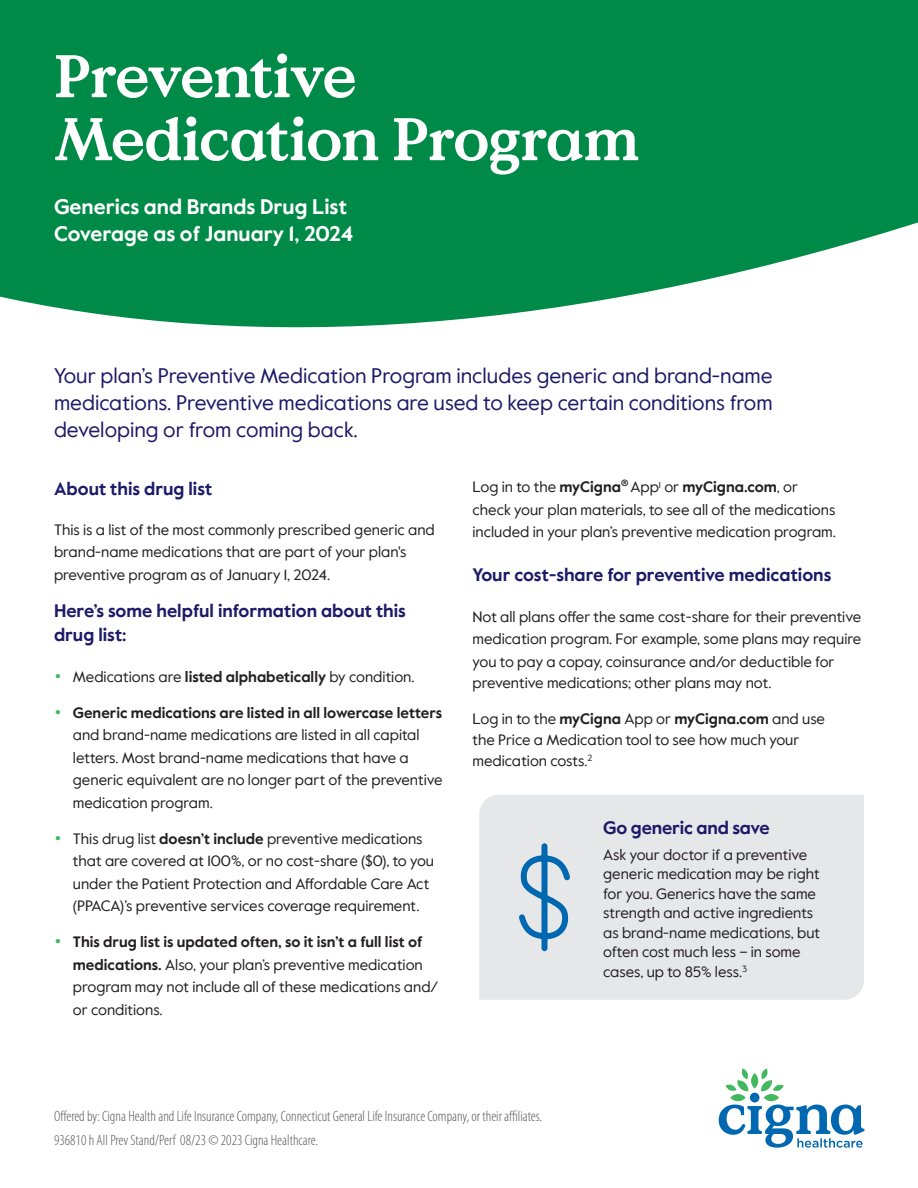
<style>
.page{position:relative;width:918px;height:1188px;background:#fff}
.page>*{position:absolute;margin:0;border:0;box-sizing:border-box;transform-origin:0 0}
.CHC_Headline_bold_40_42{font:700 60px "Value Serif Pro";letter-spacing:-.025em;color:#fff}
.CHC_Intro_copy_regular_14_18{font:21px/27px "Value Sans Pro";color:#1d1a68;text-align:justify}
.CHC_Subheadline_bold_14_17{font:700 21px "Value Sans Pro";color:#fff}
.CHC_Sectionhead_body_bold_12_16{font:700 18px/24px "Value Sans Pro";color:#1d1a68}
.CHC_Subhead_body_bold_14_17{font:700 18px "Value Sans Pro";letter-spacing:-.01em;color:#1d1a68}
.CHC_Bullet_copy_regular_9_5_13{font:15px/22.5px "Value Sans Pro";color:#231f20}
.CHC_Body_copy_regular_9_5_13{font:15px/22.5px "Value Sans Pro";color:#231f20}
.CHC_Sectionhead_body_bold_12_16-2{font:15px/22.5px "Value Sans Pro";color:#231f20;text-align:justify}
.CHC_Legal_copy_Cat{font:300 condensed 15px "Myriad Pro";color:#57585a}
.Legal_copy_Cat{font:300 condensed 15px "Myriad Pro";color:#57585a}
.s1{font-size:27px;color:#43b85f}
.s2{font-weight:700}
</style>
<div class="page">
<svg style="left:0;top:0;width:918px;height:328px;background:#169457"></svg>
<svg style="left:719px;top:1069px;width:146px;height:79px"></svg>
<div style="left:479px;top:795px;width:385px;height:205px;background:#e6e7e9"></div>
<svg style="left:515px;top:840px;width:59px;height:114px;background:#acc6da"></svg>
<p class="CHC_Headline_bold_40_42" style="left:54px;top:40px;width:304px">Preventive</p>
<p class="CHC_Headline_bold_40_42" style="left:54px;top:103px;width:587px">Medication Program</p>
<p class="CHC_Subheadline_bold_14_17" style="left:54px;top:194px;width:295px">Generics and Brands Drug List</p>
<p class="CHC_Subheadline_bold_14_17" style="left:54px;top:221px;width:301px">Coverage as of January 1, 2024</p>
<p class="CHC_Intro_copy_regular_14_18" style="left:54px;top:363px;width:720px">Your plan’s Preventive Medication Program includes generic and brand-name medications. Preventive medications are used to keep certain conditions from developing or from coming back.</p>
<p class="CHC_Sectionhead_body_bold_12_16" style="left:54px;top:477px;width:160px">About this drug list</p>
<p class="CHC_Body_copy_regular_9_5_13" style="left:54px;top:519px;width:382px">This is a list of the most commonly prescribed generic and brand-name medications that are part of your plan's preventive program as of January 1, 2024.</p>
<p class="CHC_Sectionhead_body_bold_12_16" style="left:54px;top:600px;width:353px">Here’s some helpful information about this drug list:</p>
<p class="CHC_Bullet_copy_regular_9_5_13" style="left:54px;top:666px;width:362px"><span class="s1">•</span> Medications are <span class="s2">listed alphabetically</span> by condition.</p>
<p class="CHC_Bullet_copy_regular_9_5_13" style="left:73px;top:702px;width:371px;text-indent:-19px"><span class="s1">•</span> <span class="s2">Generic medications are listed in all lowercase letters </span>and brand-name medications are listed in all capital letters. Most brand-name medications that have a generic equivalent are no longer part of the preventive medication program.</p>
<p class="CHC_Bullet_copy_regular_9_5_13" style="left:73px;top:828px;width:363px;text-indent:-19px"><span class="s1">•</span> This drug list <span class="s2">doesn’t include</span> preventive medications that are covered at 100%, or no cost-share ($0), to you under the Patient Protection and Affordable Care Act (PPACA)’s preventive services coverage requirement.</p>
<p class="CHC_Bullet_copy_regular_9_5_13" style="left:73px;top:931px;width:367px;text-indent:-19px"><span class="s1">•</span> <span class="s2">This drug list is updated often, so it isn’t a full list of medications.</span> Also, your plan’s preventive medication program may not include all of these medications and/ or conditions.</p>
<p class="CHC_Body_copy_regular_9_5_13" style="left:472px;top:476px;width:365px">Log in to the <span class="s2">myCigna</span><sup>®</sup> App<sup>1</sup> or <span class="s2">myCigna.com</span>, or check your plan materials, to see all of the medications included in your plan’s preventive medication program.</p>
<p class="CHC_Sectionhead_body_bold_12_16" style="left:472px;top:564px;width:360px">Your cost-share for preventive medications</p>
<p class="CHC_Sectionhead_body_bold_12_16-2" style="left:472px;top:606px;width:390px">Not all plans offer the same cost-share for their preventive medication program. For example, some plans may require you to pay a copay, coinsurance and/or deductible for</p>
<p class="CHC_Sectionhead_body_bold_12_16-2" style="left:472px;top:672px;width:300px">preventive medications; other plans may not.</p>
<p class="CHC_Body_copy_regular_9_5_13" style="left:472px;top:708px;width:354px;line-height:21px">Log in to the <span class="s2">myCigna</span> App or <span class="s2">myCigna.com</span> and use the Price a Medication tool to see how much your medication costs.<sup>2</sup></p>
<p class="CHC_Subhead_body_bold_14_17" style="left:603px;top:817px;width:168px">Go generic and save</p>
<p class="CHC_Bullet_copy_regular_9_5_13" style="left:603px;top:845px;width:219px;line-height:19.5px">Ask your doctor if a preventive generic medication may be right for you. Generics have the same strength and active ingredients as brand-name medications, but often cost much less – in some cases, up to 85% less.<sup>3</sup></p>
<p class="CHC_Legal_copy_Cat" style="left:54px;top:1108px;width:490px">Offered by: Cigna Health and Life Insurance Company, Connecticut General Life Insurance Company, or their affiliates.</p>
<p class="Legal_copy_Cat" style="left:54px;top:1132px;width:266px">936810 h All Prev Stand/Perf 08/23 © 2023 Cigna Healthcare.</p>
</div>
